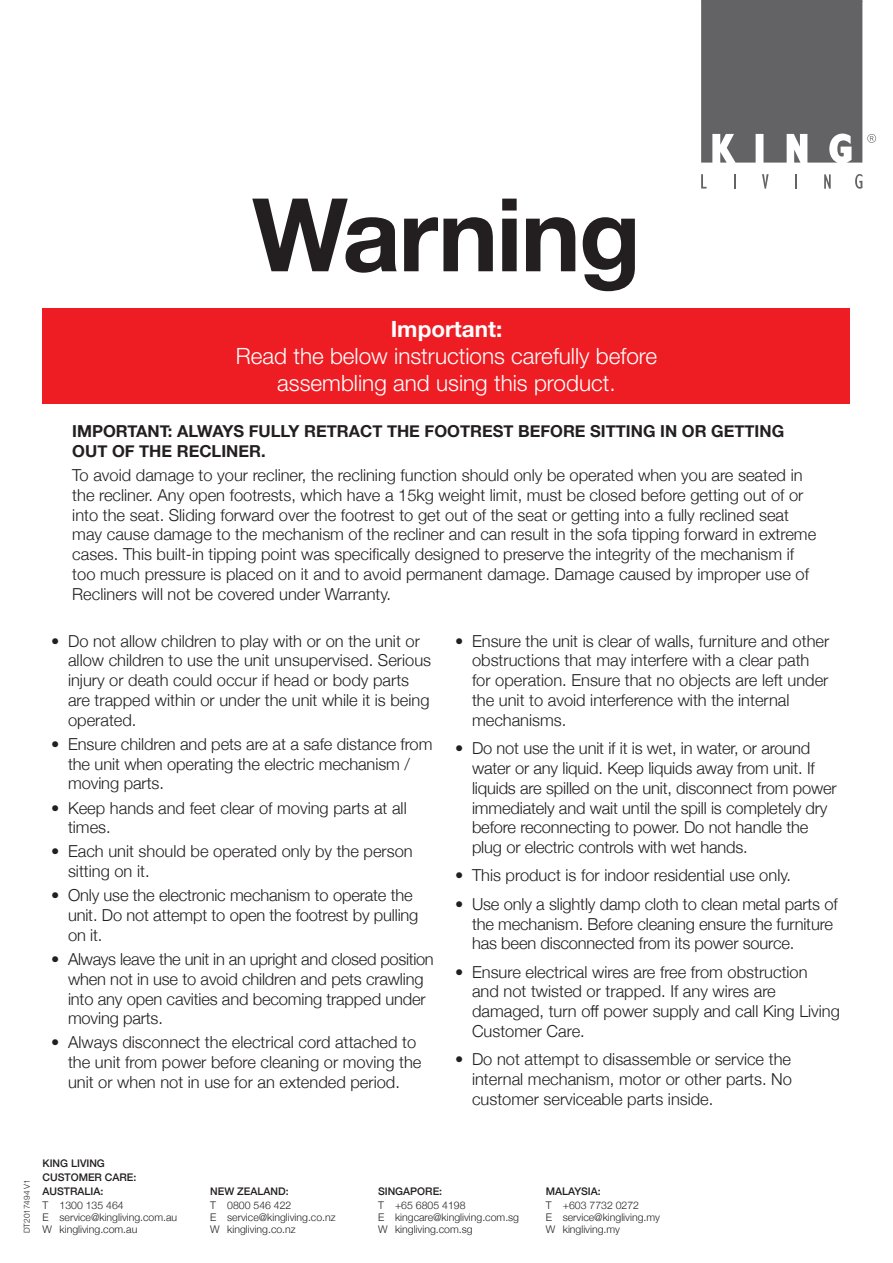
<style>
.page{position:relative;width:893px;height:1263px;background:#fff}
.page>*{position:absolute;margin:0;border:0;box-sizing:border-box;transform-origin:0 0}
.t1{font:700 101.7px "Helvetica Neue LT Std";letter-spacing:-.02em;color:#231f20}
.t2{font:300 22.5px/27px "Helvetica Neue LT Std";color:#fff;text-align:center}
.t3{font:700 22.5px "Helvetica Neue LT Std";color:#fff}
.t4{font:300 16.5px/19.8px "Helvetica Neue";color:#231f20}
.t5{font:700 16.5px/19.8px "Helvetica Neue";color:#231f20}
.t6{font:300 10.5px/12px "Helvetica Neue";color:#231f20}
.t7{font:500 10.5px/14.1px "Helvetica Neue";color:#231f20}
.t8{font:300 8.25px "Helvetica Neue LT Std";color:#231f20}
</style>
<div class="page">
<div style="left:43px;top:308px;width:807px;height:95px;background:#ee1d23"></div>
<svg style="left:701px;top:174px;width:6px;height:14px"></svg>
<svg style="left:855px;top:174px;width:7px;height:15px"></svg>
<svg style="left:824px;top:174px;width:7px;height:15px"></svg>
<svg style="left:795px;top:174px;width:2px;height:14px"></svg>
<svg style="left:762px;top:174px;width:7px;height:15px"></svg>
<svg style="left:734px;top:174px;width:2px;height:14px"></svg>
<svg style="left:701px;top:0;width:175px;height:163px;background:#767679"></svg>
<h1 class="t1" style="left:252px;top:172px;width:390px">Warning</h1>
<h2 class="t3" style="left:391px;top:315px;width:113px">Important:</h2>
<h2 class="t2" style="left:236px;top:342px;width:423px">Read the below instructions carefully before assembling and using this product.</h2>
<p class="t5" style="left:72px;top:422px;width:713px">IMPORTANT: ALWAYS FULLY RETRACT THE FOOTREST BEFORE SITTING IN OR GETTING<br>OUT OF THE RECLINER.</p>
<p class="t4" style="left:72px;top:464px;width:745px">To avoid damage to your recliner, the reclining function should only be operated when you are seated in the recliner. Any open footrests, which have a 15kg weight limit, must be closed before getting out of or into the seat. Sliding forward over the footrest to get out of the seat or getting into a fully reclined seat may cause damage to the mechanism of the recliner and can result in the sofa tipping forward in extreme cases. This built-in tipping point was specifically designed to preserve the integrity of the mechanism if too much pressure is placed on it and to avoid permanent damage. Damage caused by improper use of Recliners will not be covered under Warranty.</p>
<p class="t4" style="left:68px;top:630px;width:365px;text-indent:-17px">• Do not allow children to play with or on the unit or allow children to use the unit unsupervised. Serious injury or death could occur if head or body parts are trapped within or under the unit while it is being operated.</p>
<p class="t4" style="left:68px;top:733px;width:366px;text-indent:-17px">• Ensure children and pets are at a safe distance from the unit when operating the electric mechanism / moving parts.</p>
<p class="t4" style="left:68px;top:796px;width:340px;text-indent:-17px">• Keep hands and feet clear of moving parts at all times.</p>
<p class="t4" style="left:68px;top:840px;width:346px;text-indent:-17px">• Each unit should be operated only by the person sitting on it.</p>
<p class="t4" style="left:68px;top:884px;width:352px;text-indent:-17px">• Only use the electronic mechanism to operate the unit. Do not attempt to open the footrest by pulling on it.</p>
<p class="t4" style="left:68px;top:948px;width:367px;text-indent:-17px">• Always leave the unit in an upright and closed position when not in use to avoid children and pets crawling into any open cavities and becoming trapped under moving parts.</p>
<p class="t4" style="left:68px;top:1031px;width:355px;text-indent:-17px">• Always disconnect the electrical cord attached to the unit from power before cleaning or moving the unit or when not in use for an extended period.</p>
<p class="t4" style="left:472px;top:630px;width:359px;text-indent:-17px">• Ensure the unit is clear of walls, furniture and other obstructions that may interfere with a clear path for operation. Ensure that no objects are left under the unit to avoid interference with the internal mechanisms.</p>
<p class="t4" style="left:472px;top:737px;width:366px;text-indent:-17px">• Do not use the unit if it is wet, in water, or around water or any liquid. Keep liquids away from unit. If liquids are spilled on the unit, disconnect from power immediately and wait until the spill is completely dry before reconnecting to power. Do not handle the plug or electric controls with wet hands.</p>
<p class="t4" style="left:455px;top:864px;width:338px">• This product is for indoor residential use only.</p>
<p class="t4" style="left:472px;top:893px;width:367px;text-indent:-17px">• Use only a slightly damp cloth to clean metal parts of the mechanism. Before cleaning ensure the furniture has been disconnected from its power source.</p>
<p class="t4" style="left:472px;top:961px;width:369px;text-indent:-17px">• Ensure electrical wires are free from obstruction<br>and not twisted or trapped. If any wires are damaged, turn off power supply and call King Living Customer Care.</p>
<p class="t4" style="left:472px;top:1048px;width:321px;text-align:justify;text-indent:-17px">• Do not attempt to disassemble or service the internal mechanism, motor or other parts. No customer serviceable parts inside.</p>
<p class="t8" style="left:22px;top:1233px;width:56px;rotate:-90deg">DT2017494 V1</p>
<p class="t7" style="left:43px;top:1155px;width:95px">KING LIVING<br>CUSTOMER CARE:<br>AUSTRALIA:</p>
<p class="t6" style="left:43px;top:1199px;width:136px">T 1300 135 464<br>E service@kingliving.com.au<br>W kingliving.com.au</p>
<p class="t7" style="left:210px;top:1183px;width:80px">NEW ZEALAND:</p>
<p class="t6" style="left:210px;top:1199px;width:127px">T 0800 546 422<br>E service@kingliving.co.nz<br>W kingliving.co.nz</p>
<p class="t7" style="left:378px;top:1183px;width:66px">SINGAPORE:</p>
<p class="t6" style="left:378px;top:1199px;width:143px">T +65 6805 4198<br>E kingcare@kingliving.com.sg<br>W kingliving.com.sg</p>
<p class="t7" style="left:546px;top:1183px;width:57px">MALAYSIA:</p>
<p class="t6" style="left:546px;top:1199px;width:116px">T +603 7732 0272<br>E service@kingliving.my<br>W kingliving.my</p>
</div>
